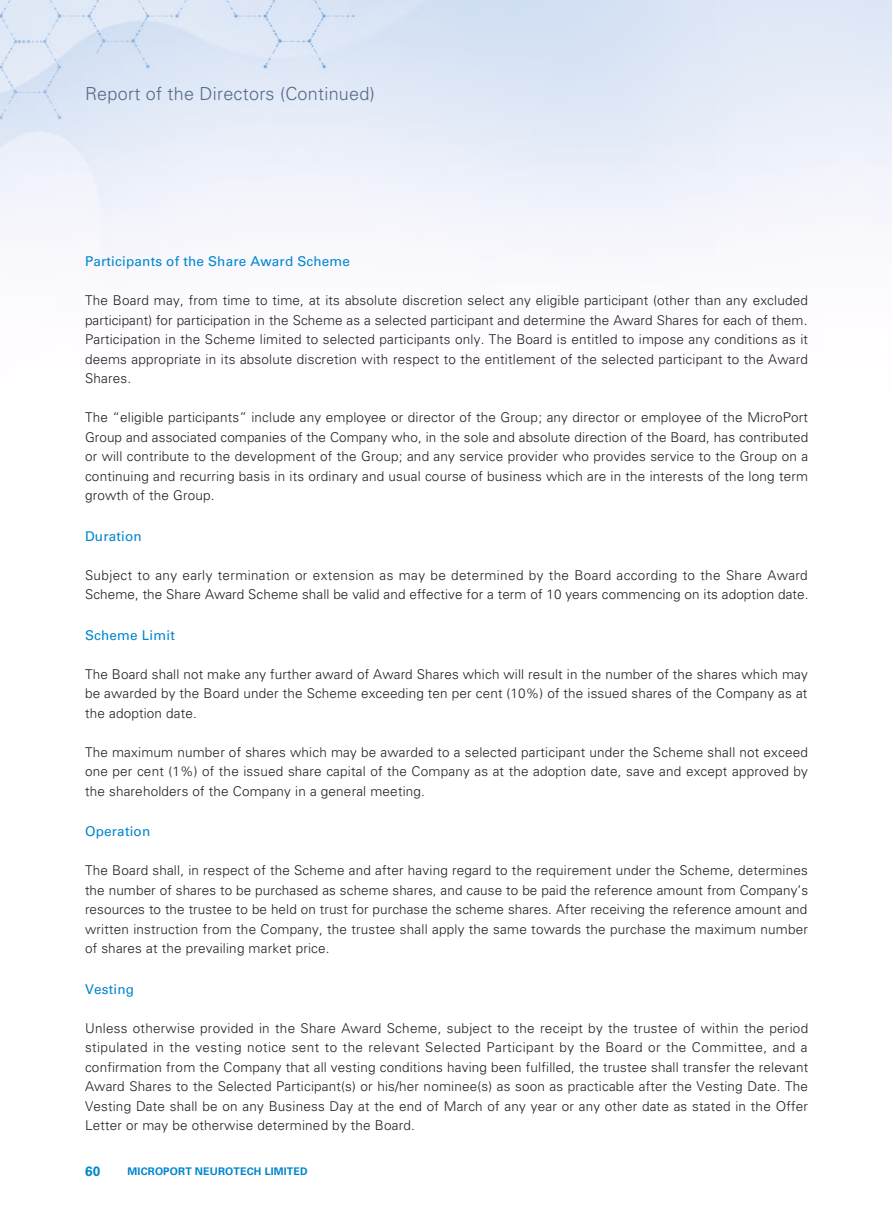
<style>
.page{position:relative;width:893px;height:1212px;background:#fff}
.page>*{position:absolute;margin:0;border:0;box-sizing:border-box;transform-origin:0 0}
.t1{font:300 18px "Univers LT Std";letter-spacing:.015em;color:#566a8b}
._00_txt{font:300 13.5px/19.5px "Univers LT Std";letter-spacing:.015em;color:#231f20;text-align:justify}
._02_H2{font:13.5px "Univers LT Std";letter-spacing:.015em;color:#0086cd}
.t2{font:700 13.5px "Univers LT Std";color:#0086cd}
.t3{font:700 10.5px "Univers LT Std";letter-spacing:.015em;color:#0086cd}
</style>
<div class="page">
<img style="left:0;top:0;width:892px;height:252px">
<h1 class="t1" style="left:85px;top:83px;width:291px">Report of the Directors (Continued)</h1>
<p class="_02_H2" style="left:85px;top:254px;width:267px">Participants of the Share Award Scheme</p>
<p class="_00_txt" style="left:85px;top:291px;width:725px">The Board may, from time to time, at its absolute discretion select any eligible participant (other than any excluded participant) for participation in the Scheme as a selected participant and determine the Award Shares for each of them.<br>Participation in the Scheme limited to selected participants only. The Board is entitled to impose any conditions as it deems appropriate in its absolute discretion with respect to the entitlement of the selected participant to the Award Shares.</p>
<p class="_00_txt" style="left:85px;top:408px;width:725px">The “eligible participants” include any employee or director of the Group; any director or employee of the MicroPort Group and associated companies of the Company who, in the sole and absolute direction of the Board, has contributed or will contribute to the development of the Group; and any service provider who provides service to the Group on a continuing and recurring basis in its ordinary and usual course of business which are in the interests of the long term growth of the Group.</p>
<p class="_02_H2" style="left:85px;top:528px;width:58px">Duration</p>
<p class="_00_txt" style="left:85px;top:565px;width:725px">Subject to any early termination or extension as may be determined by the Board according to the Share Award<br>Scheme, the Share Award Scheme shall be valid and effective for a term of 10 years commencing on its adoption date.</p>
<p class="_02_H2" style="left:85px;top:627px;width:91px">Scheme Limit</p>
<p class="_00_txt" style="left:85px;top:664px;width:724px">The Board shall not make any further award of Award Shares which will result in the number of the shares which may be awarded by the Board under the Scheme exceeding ten per cent (10%) of the issued shares of the Company as at the adoption date.</p>
<p class="_00_txt" style="left:85px;top:742px;width:724px">The maximum number of shares which may be awarded to a selected participant under the Scheme shall not exceed one per cent (1%) of the issued share capital of the Company as at the adoption date, save and except approved by the shareholders of the Company in a general meeting.</p>
<p class="_02_H2" style="left:85px;top:823px;width:67px">Operation</p>
<p class="_00_txt" style="left:85px;top:861px;width:725px">The Board shall, in respect of the Scheme and after having regard to the requirement under the Scheme, determines the number of shares to be purchased as scheme shares, and cause to be paid the reference amount from Company’s resources to the trustee to be held on trust for purchase the scheme shares. After receiving the reference amount and written instruction from the Company, the trustee shall apply the same towards the purchase the maximum number of shares at the prevailing market price.</p>
<p class="_02_H2" style="left:85px;top:981px;width:51px">Vesting</p>
<p class="_00_txt" style="left:85px;top:1018px;width:725px">Unless otherwise provided in the Share Award Scheme, subject to the receipt by the trustee of within the period stipulated in the vesting notice sent to the relevant Selected Participant by the Board or the Committee, and a confirmation from the Company that all vesting conditions having been fulfilled, the trustee shall transfer the relevant Award Shares to the Selected Participant(s) or his/her nominee(s) as soon as practicable after the Vesting Date. The Vesting Date shall be on any Business Day at the end of March of any year or any other date as stated in the Offer Letter or may be otherwise determined by the Board.</p>
<p class="t2" style="left:85px;top:1164px;width:17px">60</p>
<p class="t3" style="left:128px;top:1165px;width:182px">MICROPORT NEUROTECH LIMITED</p>
</div>
